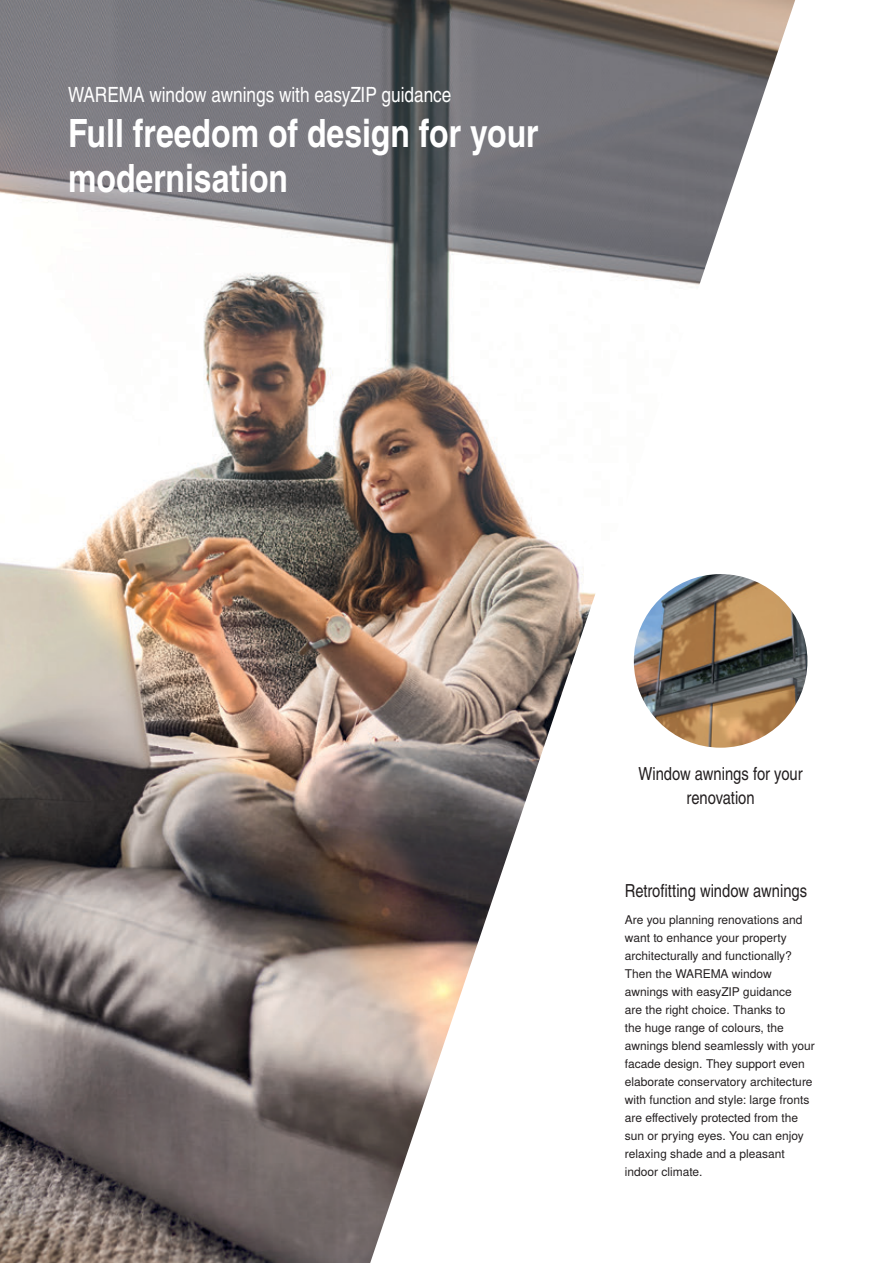
<style>
.page{position:relative;width:893px;height:1263px;background:#fff}
.page>*{position:absolute;margin:0;border:0;box-sizing:border-box;transform-origin:0 0}
.t1{font:700 39px/45px "Warema Nimbus Cnd";color:#fff}
.t2{font:21px "Warema Nimbus Cnd";color:#fff}
.t3{font:18px/24px "Warema Nimbus Cnd";color:#231f20;text-align:center}
.t4{font:12px/18px "Warema Nimbus";color:#231f20}
</style>
<div class="page">
<img style="left:634px;top:574px;width:173px;height:174px;border-radius:87px">
<img style="left:0;top:0;width:795px;height:1263px">
<h2 class="t2" style="left:68px;top:87px;width:385px">WAREMA window awnings with easyZIP guidance</h2>
<h1 class="t1" style="left:68px;top:114px;width:472px">Full freedom of design for your modernisation</h1>
<h3 class="t3" style="left:639px;top:763px;width:166px">Window awnings for your renovation</h3>
<h3 class="t3" style="left:625px;top:880px;width:184px">Retrofitting window awnings</h3>
<p class="t4" style="left:625px;top:912px;width:192px">Are you planning renovations and want to enhance your property architecturally and functionally?<br>Then the WAREMA window awnings with easyZIP guidance<br>are the right choice. Thanks to<br>the huge range of colours, the awnings blend seamlessly with your facade design. They support even elaborate conservatory architecture with function and style: large fronts are effectively protected from the sun or prying eyes. You can enjoy relaxing shade and a pleasant indoor climate.</p>
</div>
